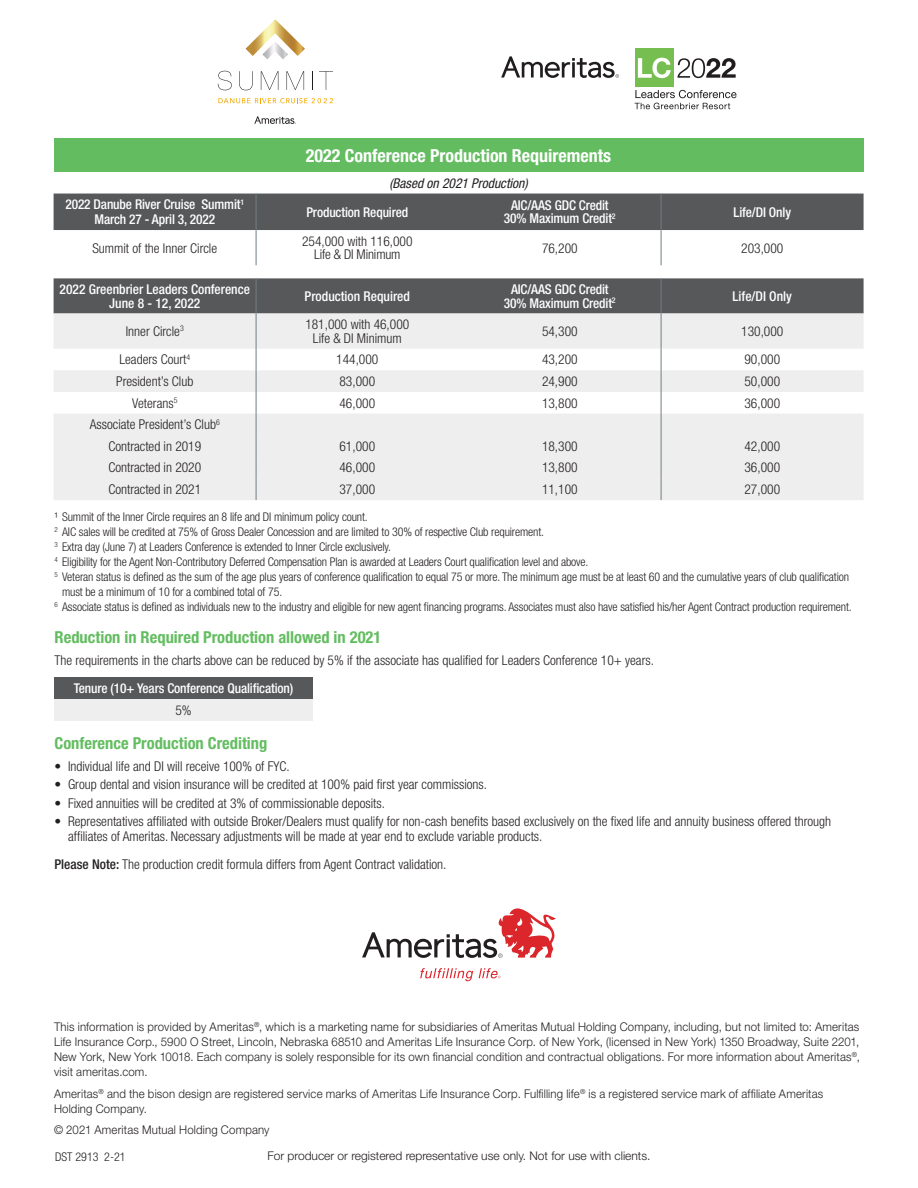
<style>
.page{position:relative;width:918px;height:1188px;background:#fff}
.page>*{position:absolute;margin:0;border:0;box-sizing:border-box;transform-origin:0 0}
.Body_copy_9{font:700 condensed 18px "Helvetica Neue LT Std";color:#fff}
.Body_copy_9-2{font:700 condensed 16.5px "Helvetica Neue LT Std";color:#63bd60}
.Body_copy_9-3{font:300 condensed 13.5px/13.5px "Helvetica Neue LT Std";color:#231f20;text-align:center}
.bullets{font:300 condensed 13.5px/15px "Helvetica Neue LT Std";color:#231f20}
.Body_copy_9-4{font:500 condensed 13.5px/13.5px "Helvetica Neue LT Std";letter-spacing:-.01em;color:#fff;text-align:center}
.Body_copy_10{font:500 condensed 13.5px "Helvetica Neue LT Std";letter-spacing:-.01em;color:#fff}
.Body_copy_9-5{font:italic condensed 13.5px "Helvetica Neue LT Std";color:#231f20}
.Body_copy_10-2{font:300 condensed 13.5px "Helvetica Neue LT Std";color:#231f20}
.blk_disclosure{font:300 condensed 12px/15px "Helvetica Neue LT Std";letter-spacing:-.01em;color:#231f20}
.blk_disclosure-2{font:300 12px/15px "Helvetica Neue LT Std";letter-spacing:.015em;color:#231f20;text-align:justify;scale:.95 1}
.blk_disclosure-3{font:300 12px "Helvetica Neue LT Std";letter-spacing:.015em;color:#231f20}
.s1{font-weight:500}
</style>
<div class="page">
<div style="left:55px;top:677px;width:258px;height:22px;background:#57585a"></div>
<div style="left:55px;top:699px;width:258px;height:22px;background:#eeeeef"></div>
<svg style="left:420px;top:968px;width:81px;height:13px"></svg>
<svg style="left:362px;top:908px;width:194px;height:50px"></svg>
<div style="left:54px;top:138px;width:810px;height:34px;background:#63bd60"></div>
<div style="left:54px;top:194px;width:810px;height:36px;background:#57585a"></div>
<div style="left:54px;top:278px;width:810px;height:36px;background:#57585a"></div>
<svg style="left:54px;top:314px;width:809px;height:186px;fill:#eeeeef"></svg>
<hr style="left:256px;top:194px;width:1px;height:36px;background:#717d83">
<hr style="left:661px;top:194px;width:1px;height:36px;background:#717d83">
<hr style="left:256px;top:230px;width:1px;height:35px;background:#717d83">
<hr style="left:661px;top:230px;width:1px;height:35px;background:#717d83">
<hr style="left:256px;top:278px;width:1px;height:36px;background:#717d83">
<hr style="left:661px;top:278px;width:1px;height:36px;background:#717d83">
<hr style="left:256px;top:314px;width:1px;height:35px;background:#717d83">
<hr style="left:661px;top:314px;width:1px;height:35px;background:#717d83">
<svg style="left:256px;top:349px;width:1px;height:151px"></svg>
<svg style="left:661px;top:349px;width:1px;height:151px"></svg>
<svg style="left:635px;top:90px;width:102px;height:19px"></svg>
<svg style="left:501px;top:56px;width:118px;height:22px"></svg>
<div style="left:635px;top:48px;width:38px;height:38px;background:#76be4f"></div>
<svg style="left:638px;top:58px;width:33px;height:20px"></svg>
<svg style="left:677px;top:58px;width:59px;height:20px"></svg>
<svg style="left:254px;top:116px;width:42px;height:8px"></svg>
<svg style="left:218px;top:71px;width:14px;height:19px"></svg>
<svg style="left:239px;top:71px;width:14px;height:19px"></svg>
<svg style="left:261px;top:71px;width:17px;height:19px"></svg>
<svg style="left:287px;top:71px;width:17px;height:19px"></svg>
<svg style="left:312px;top:71px;width:1px;height:19px"></svg>
<svg style="left:319px;top:71px;width:14px;height:19px"></svg>
<svg style="left:218px;top:98px;width:115px;height:5px"></svg>
<svg style="left:246px;top:19px;width:59px;height:40px"></svg>
<p class="Body_copy_9-4" style="left:65px;top:197px;width:180px">2022 Danube River Cruise Summit<sup>1</sup></p>
<p class="Body_copy_9-4" style="left:95px;top:212px;width:122px">March 27 - April 3, 2022</p>
<p class="Body_copy_9" style="left:306px;top:144px;width:307px">2022 Conference Production Requirements</p>
<p class="Body_copy_9-5" style="left:389px;top:175px;width:140px">(Based on 2021 Production)</p>
<p class="Body_copy_9-4" style="left:306px;top:205px;width:103px">Production Required</p>
<p class="Body_copy_9-4" style="left:504px;top:198px;width:113px">AIC/AAS GDC Credit<br>30% Maximum Credit<sup>2</sup></p>
<p class="Body_copy_9-4" style="left:734px;top:205px;width:59px">Life/DI Only</p>
<p class="Body_copy_9-3" style="left:93px;top:241px;width:126px">Summit of the Inner Circle</p>
<p class="Body_copy_9-3" style="left:302px;top:234px;width:112px">254,000 with 116,000<br>Life &amp; DI Minimum</p>
<p class="Body_copy_9-3" style="left:542px;top:241px;width:37px">76,200</p>
<p class="Body_copy_9-3" style="left:741px;top:241px;width:44px">203,000</p>
<p class="Body_copy_9-4" style="left:60px;top:282px;width:192px">2022 Greenbrier Leaders Conference</p>
<p class="Body_copy_9-4" style="left:109px;top:296px;width:93px">June 8 - 12, 2022</p>
<p class="Body_copy_9-4" style="left:305px;top:289px;width:107px">Production Required</p>
<p class="Body_copy_9-4" style="left:504px;top:282px;width:113px">AIC/AAS GDC Credit<br>30% Maximum Credit<sup>2</sup></p>
<p class="Body_copy_9-4" style="left:733px;top:289px;width:61px">Life/DI Only</p>
<p class="Body_copy_9-3" style="left:126px;top:324px;width:59px">Inner Circle<sup>3</sup></p>
<p class="Body_copy_9-3" style="left:305px;top:318px;width:105px">181,000 with 46,000<br>Life &amp; DI Minimum</p>
<p class="Body_copy_9-3" style="left:542px;top:324px;width:37px">54,300</p>
<p class="Body_copy_9-3" style="left:741px;top:324px;width:44px">130,000</p>
<p class="Body_copy_9-3" style="left:119px;top:353px;width:72px">Leaders Court<sup>4</sup></p>
<p class="Body_copy_9-3" style="left:336px;top:353px;width:44px">144,000</p>
<p class="Body_copy_9-3" style="left:542px;top:353px;width:37px">43,200</p>
<p class="Body_copy_9-3" style="left:745px;top:353px;width:37px">90,000</p>
<p class="Body_copy_9-3" style="left:116px;top:374px;width:79px">President’s Club</p>
<p class="Body_copy_9-3" style="left:340px;top:374px;width:37px">83,000</p>
<p class="Body_copy_9-3" style="left:542px;top:374px;width:37px">24,900</p>
<p class="Body_copy_9-3" style="left:745px;top:374px;width:37px">50,000</p>
<p class="Body_copy_9-3" style="left:132px;top:396px;width:47px">Veterans<sup>5</sup></p>
<p class="Body_copy_9-3" style="left:340px;top:396px;width:37px">46,000</p>
<p class="Body_copy_9-3" style="left:542px;top:396px;width:37px">13,800</p>
<p class="Body_copy_9-3" style="left:745px;top:396px;width:37px">36,000</p>
<p class="Body_copy_9-3" style="left:90px;top:418px;width:131px">Associate President’s Club<sup>6</sup></p>
<p class="Body_copy_9-3" style="left:108px;top:439px;width:94px">Contracted in 2019</p>
<p class="Body_copy_9-3" style="left:340px;top:439px;width:37px">61,000</p>
<p class="Body_copy_9-3" style="left:542px;top:439px;width:37px">18,300</p>
<p class="Body_copy_9-3" style="left:745px;top:439px;width:37px">42,000</p>
<p class="Body_copy_9-3" style="left:108px;top:461px;width:94px">Contracted in 2020</p>
<p class="Body_copy_9-3" style="left:340px;top:461px;width:37px">46,000</p>
<p class="Body_copy_9-3" style="left:542px;top:461px;width:37px">13,800</p>
<p class="Body_copy_9-3" style="left:745px;top:461px;width:37px">36,000</p>
<p class="Body_copy_9-3" style="left:108px;top:483px;width:94px">Contracted in 2021</p>
<p class="Body_copy_9-3" style="left:340px;top:483px;width:37px">37,000</p>
<p class="Body_copy_9-3" style="left:542px;top:483px;width:37px">11,100</p>
<p class="Body_copy_9-3" style="left:745px;top:483px;width:37px">27,000</p>
<p class="blk_disclosure" style="left:55px;top:510px;width:315px">1 Summit of the Inner Circle requires an 8 life and DI minimum policy count.</p>
<p class="blk_disclosure" style="left:55px;top:525px;width:491px"><sup>2</sup> AIC sales will be credited at 75% of Gross Dealer Concession and are limited to 30% of respective Club requirement.</p>
<p class="blk_disclosure" style="left:55px;top:540px;width:338px"><sup>3</sup> Extra day (June 7) at Leaders Conference is extended to Inner Circle exclusively.</p>
<p class="blk_disclosure" style="left:55px;top:555px;width:535px"><sup>4</sup> Eligibility for the Agent Non-Contributory Deferred Compensation Plan is awarded at Leaders Court qualification level and above.</p>
<p class="blk_disclosure" style="left:62px;top:570px;width:789px;text-indent:-8px"><sup>5</sup> Veteran status is defined as the sum of the age plus years of conference qualification to equal 75 or more. The minimum age must be at least 60 and the cumulative years of club qualification must be a minimum of 10 for a combined total of 75.</p>
<p class="blk_disclosure" style="left:55px;top:600px;width:799px"><sup>6</sup> Associate status is defined as individuals new to the industry and eligible for new agent financing programs. Associates must also have satisfied his/her Agent Contract production requirement.</p>
<p class="Body_copy_9-2" style="left:55px;top:627px;width:328px">Reduction in Required Production allowed in 2021</p>
<p class="Body_copy_9-3" style="left:55px;top:653px;width:601px">The requirements in the charts above can be reduced by 5% if the associate has qualified for Leaders Conference 10+ years.</p>
<p class="Body_copy_10" style="left:74px;top:680px;width:221px">Tenure (10+ Years Conference Qualification)</p>
<p class="Body_copy_10-2" style="left:175px;top:702px;width:18px">5%</p>
<p class="Body_copy_9-2" style="left:55px;top:734px;width:214px">Conference Production Crediting</p>
<p class="bullets" style="left:55px;top:759px;width:237px">• Individual life and DI will receive 100% of FYC.</p>
<p class="bullets" style="left:55px;top:777px;width:434px">• Group dental and vision insurance will be credited at 100% paid first year commissions.</p>
<p class="bullets" style="left:55px;top:795px;width:332px">• Fixed annuities will be credited at 3% of commissionable deposits.</p>
<p class="bullets" style="left:68px;top:813px;width:765px;text-indent:-14px">• Representatives affiliated with outside Broker/Dealers must qualify for non-cash benefits based exclusively on the fixed life and annuity business offered through affiliates of Ameritas. Necessary adjustments will be made at year end to exclude variable products.</p>
<p class="Body_copy_9-3" style="left:55px;top:858px;width:394px"><span class="s1">Please Note:</span> The production credit formula differs from Agent Contract validation.</p>
<p class="blk_disclosure-2" style="left:54px;top:1019px;width:850px">This information is provided by Ameritas<sup>®</sup>, which is a marketing name for subsidiaries of Ameritas Mutual Holding Company, including, but not limited to: Ameritas Life Insurance Corp., 5900 O Street, Lincoln, Nebraska 68510 and Ameritas Life Insurance Corp. of New York, (licensed in New York) 1350 Broadway, Suite 2201, New York, New York 10018. Each company is solely responsible for its own financial condition and contractual obligations. For more information about Ameritas<sup>®</sup>, visit ameritas.com.</p>
<p class="blk_disclosure-2" style="left:54px;top:1086px;width:811px">Ameritas<sup>®</sup> and the bison design are registered service marks of Ameritas Life Insurance Corp. Fulfilling life<sup>®</sup> is a registered service mark of affiliate Ameritas<br>Holding Company.</p>
<p class="blk_disclosure-2" style="left:54px;top:1122px;width:228px">© 2021 Ameritas Mutual Holding Company</p>
<p class="blk_disclosure" style="left:55px;top:1149px;width:72px">DST 2913 2-21</p>
<p class="blk_disclosure-3" style="left:267px;top:1148px;width:385px">For producer or registered representative use only. Not for use with clients.</p>
</div>
